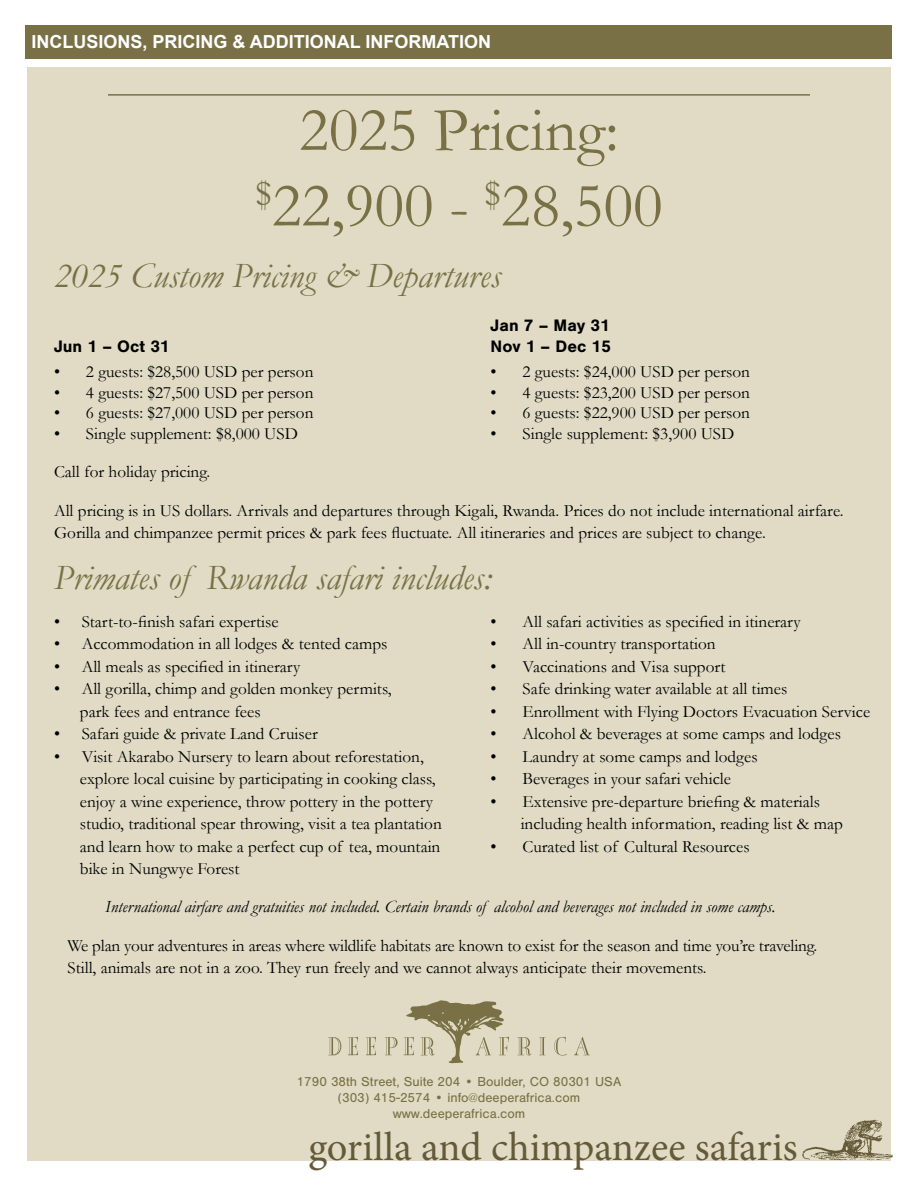
<style>
.page{position:relative;width:918px;height:1188px;background:#fff}
.page>*{position:absolute;margin:0;border:0;box-sizing:border-box;transform-origin:0 0}
.t1{font:63px/75.6px "Garamond";color:#797145;text-align:center}
.t2{font:40.5px "Minion Pro";color:#655a38}
.t3{font:italic 36px "Garamond";color:#797145}
.t4{font:700 18px "Arial";color:#fff}
.t5{font:17.25px/22.5px "Garamond";color:#000}
.t6{font:italic 17.25px "Garamond";color:#000}
.t7{font:700 17.25px/20.7px "Nimbus San";color:#000}
.t8{font:13.5px/16.2px "Nimbus San";color:#797145;text-align:center}
</style>
<div class="page">
<div style="left:27px;top:68px;width:864px;height:1093px;background:#e1dbc6"></div>
<svg style="left:517px;top:1037px;width:14px;height:18px"></svg>
<svg style="left:539px;top:1037px;width:7px;height:18px"></svg>
<svg style="left:554px;top:1036px;width:13px;height:20px"></svg>
<svg style="left:574px;top:1037px;width:16px;height:18px"></svg>
<svg style="left:385px;top:1037px;width:13px;height:18px"></svg>
<svg style="left:348px;top:1037px;width:10px;height:18px"></svg>
<svg style="left:366px;top:1037px;width:10px;height:18px"></svg>
<svg style="left:404px;top:1000px;width:105px;height:64px"></svg>
<svg style="left:328px;top:1037px;width:13px;height:18px"></svg>
<img style="left:802px;top:1119px;width:90px;height:42px">
<hr style="left:108px;top:94px;width:702px;height:2px;background:#797145">
<div style="left:26px;top:26px;width:866px;height:33px;background:#797145"></div>
<p class="t4" style="left:32px;top:29px;width:461px">INCLUSIONS, PRICING &amp; ADDITIONAL INFORMATION</p>
<h1 class="t1" style="left:256px;top:91px;width:409px">2025 Pricing: <sup>$</sup>22,900 - <sup>$</sup>28,500</h1>
<h3 class="t3" style="left:54px;top:251px;width:448px">2025 Custom Pricing &amp; Departures</h3>
<p class="t7" style="left:54px;top:336px;width:117px">Jun 1 – Oct 31</p>
<p class="t5" style="left:54px;top:360px;width:261px">• 2 guests: $28,500 USD per person</p>
<p class="t5" style="left:54px;top:380px;width:261px">• 4 guests: $27,500 USD per person</p>
<p class="t5" style="left:54px;top:401px;width:261px">• 6 guests: $27,000 USD per person</p>
<p class="t5" style="left:54px;top:422px;width:246px">• Single supplement: $8,000 USD</p>
<p class="t5" style="left:54px;top:460px;width:158px">Call for holiday pricing.</p>
<p class="t7" style="left:490px;top:315px;width:122px">Jan 7 – May 31<br>Nov 1 – Dec 15</p>
<p class="t5" style="left:490px;top:360px;width:261px">• 2 guests: $24,000 USD per person</p>
<p class="t5" style="left:490px;top:380px;width:261px">• 4 guests: $23,200 USD per person</p>
<p class="t5" style="left:490px;top:401px;width:261px">• 6 guests: $22,900 USD per person</p>
<p class="t5" style="left:490px;top:422px;width:246px">• Single supplement: $3,900 USD</p>
<p class="t5" style="left:54px;top:498px;width:791px">All pricing is in US dollars. Arrivals and departures through Kigali, Rwanda. Prices do not include international airfare.<br>Gorilla and chimpanzee permit prices &amp; park fees fluctuate. All itineraries and prices are subject to change.</p>
<h3 class="t3" style="left:54px;top:553px;width:439px">Primates of Rwanda safari includes:</h3>
<p class="t5" style="left:54px;top:610px;width:226px">• Start-to-finish safari expertise</p>
<p class="t5" style="left:54px;top:632px;width:335px">• Accommodation in all lodges &amp; tented camps</p>
<p class="t5" style="left:54px;top:655px;width:248px">• All meals as specified in itinerary</p>
<p class="t5" style="left:80px;top:677px;width:313px;text-indent:-26px">• All gorilla, chimp and golden monkey permits, park fees and entrance fees</p>
<p class="t5" style="left:54px;top:722px;width:265px">• Safari guide &amp; private Land Cruiser</p>
<p class="t5" style="left:80px;top:745px;width:363px;text-indent:-26px">• Visit Akarabo Nursery to learn about reforestation, explore local cuisine by participating in cooking class, enjoy a wine experience, throw pottery in the pottery studio, traditional spear throwing, visit a tea plantation and learn how to make a perfect cup of tea, mountain bike in Nungwye Forest</p>
<p class="t5" style="left:490px;top:610px;width:312px">• All safari activities as specified in itinerary</p>
<p class="t5" style="left:490px;top:632px;width:227px">• All in-country transportation</p>
<p class="t5" style="left:490px;top:655px;width:237px">• Vaccinations and Visa support</p>
<p class="t5" style="left:490px;top:677px;width:298px">• Safe drinking water available at all times</p>
<p class="t5" style="left:490px;top:700px;width:381px">• Enrollment with Flying Doctors Evacuation Service</p>
<p class="t5" style="left:490px;top:722px;width:352px">• Alcohol &amp; beverages at some camps and lodges</p>
<p class="t5" style="left:490px;top:745px;width:269px">• Laundry at some camps and lodges</p>
<p class="t5" style="left:490px;top:767px;width:242px">• Beverages in your safari vehicle</p>
<p class="t5" style="left:521px;top:790px;width:324px;text-indent:-30px">• Extensive pre-departure briefing &amp; materials including health information, reading list &amp; map</p>
<p class="t5" style="left:490px;top:835px;width:261px">• Curated list of Cultural Resources</p>
<p class="t6" style="left:105px;top:895px;width:672px">International airfare and gratuities not included. Certain brands of alcohol and beverages not included in some camps.</p>
<p class="t5" style="left:67px;top:934px;width:751px">We plan your adventures in areas where wildlife habitats are known to exist for the season and time you’re traveling.<br>Still, animals are not in a zoo. They run freely and we cannot always anticipate their movements.</p>
<p class="t8" style="left:297px;top:1073px;width:326px">1790 38th Street, Suite 204 • Boulder, CO 80301 USA (303) 415-2574 • info@deeperafrica.com www.deeperafrica.com</p>
<h2 class="t2" style="left:308px;top:1120px;width:491px">gorilla and chimpanzee safaris</h2>
</div>
